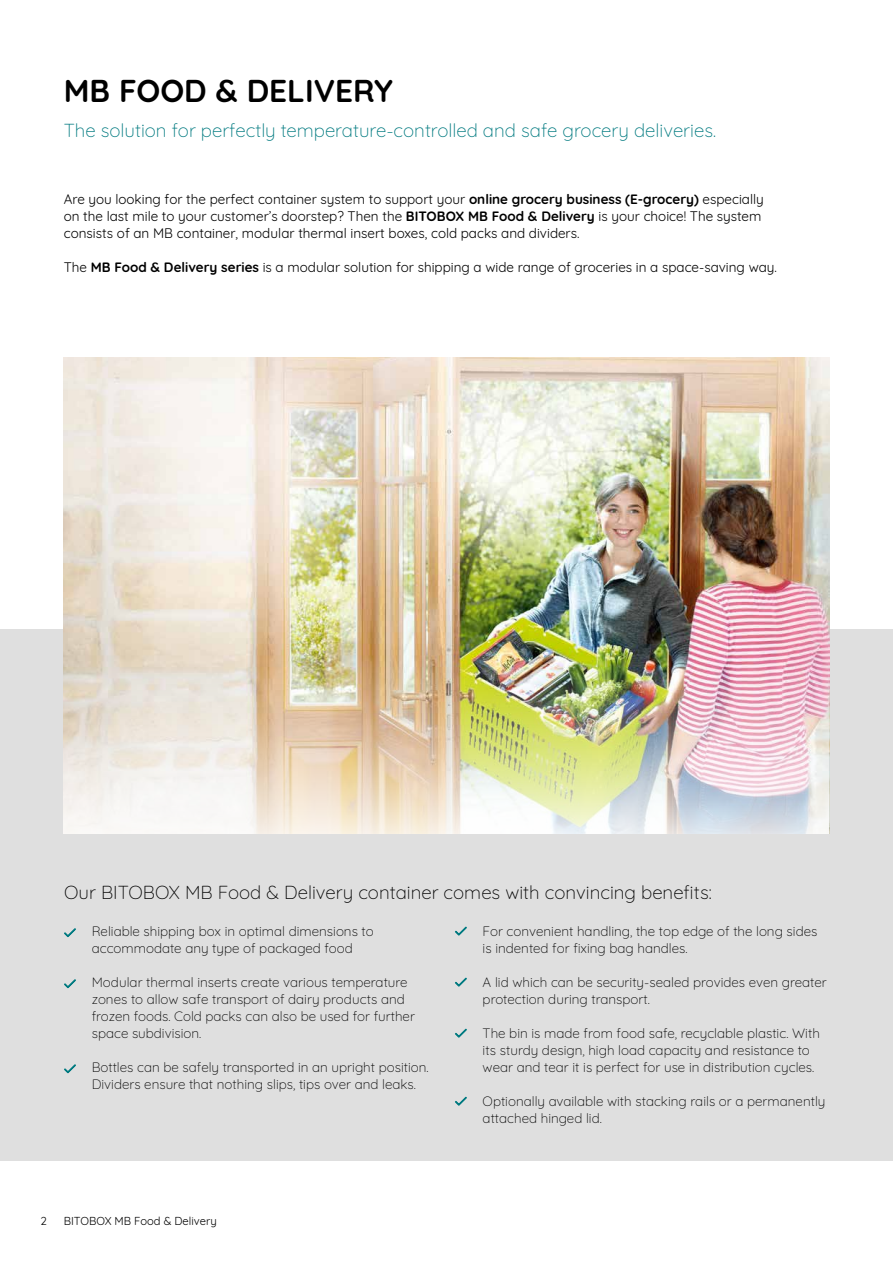
<style>
.page{position:relative;width:893px;height:1263px;background:#fff}
.page>*{position:absolute;margin:0;border:0;box-sizing:border-box;transform-origin:0 0}
.t1{font:700 31.5px "Quicksand";color:#000}
.t2{font:300 18.75px "Quicksand";color:#007a80}
.t3{font:300 18.75px "Quicksand";color:#000}
.t4{font:300 13.5px/17px "Quicksand";color:#000}
.t5{font:13.5px/17px "Quicksand";color:#000}
.t6{font:11.25px "Quicksand";color:#000}
.s1{font-weight:700}
</style>
<div class="page">
<div style="left:0;top:629px;width:893px;height:531px;background:#dfdfdf"></div>
<svg style="left:64px;top:928px;width:12px;height:10px"></svg>
<svg style="left:64px;top:979px;width:12px;height:10px"></svg>
<svg style="left:64px;top:1064px;width:12px;height:10px"></svg>
<svg style="left:455px;top:926px;width:12px;height:10px"></svg>
<svg style="left:455px;top:977px;width:12px;height:10px"></svg>
<svg style="left:455px;top:1028px;width:12px;height:10px"></svg>
<svg style="left:455px;top:1096px;width:12px;height:10px"></svg>
<img style="left:64px;top:357px;width:765px;height:299px">
<img style="left:64px;top:656px;width:765px;height:177px">
<h1 class="t1" style="left:64px;top:65px;width:331px">MB FOOD &amp; DELIVERY</h1>
<h2 class="t2" style="left:64px;top:115px;width:654px">The solution for perfectly temperature-controlled and safe grocery deliveries.</h2>
<p class="t5" style="left:64px;top:189px;width:701px">Are you looking for the perfect container system to support your <span class="s1">online grocery business (E-grocery)</span> especially on the last mile to your customer’s doorstep? Then the <span class="s1">BITOBOX MB Food &amp; Delivery</span> is your choice! The system consists of an MB container, modular thermal insert boxes, cold packs and dividers.</p>
<p class="t5" style="left:64px;top:257px;width:715px">The <span class="s1">MB Food &amp; Delivery series</span> is a modular solution for shipping a wide range of groceries in a space-saving way.</p>
<h2 class="t3" style="left:64px;top:878px;width:649px">Our BITOBOX MB Food &amp; Delivery container comes with convincing benefits:</h2>
<p class="t4" style="left:92px;top:921px;width:284px">Reliable shipping box in optimal dimensions to accommodate any type of packaged food</p>
<p class="t4" style="left:92px;top:972px;width:325px">Modular thermal inserts create various temperature zones to allow safe transport of dairy products and frozen foods. Cold packs can also be used for further space subdivision.</p>
<p class="t4" style="left:92px;top:1057px;width:338px">Bottles can be safely transported in an upright position.<br>Dividers ensure that nothing slips, tips over and leaks.</p>
<p class="t6" style="left:40px;top:1212px;width:8px">2</p>
<p class="t6" style="left:64px;top:1212px;width:154px">BITOBOX MB Food &amp; Delivery</p>
<p class="t4" style="left:483px;top:921px;width:336px">For convenient handling, the top edge of the long sides is indented for fixing bag handles.</p>
<p class="t4" style="left:483px;top:972px;width:346px">A lid which can be security-sealed provides even greater protection during transport.</p>
<p class="t4" style="left:483px;top:1023px;width:339px">The bin is made from food safe, recyclable plastic. With its sturdy design, high load capacity and resistance to wear and tear it is perfect for use in distribution cycles.</p>
<p class="t4" style="left:483px;top:1091px;width:344px">Optionally available with stacking rails or a permanently attached hinged lid.</p>
</div>
